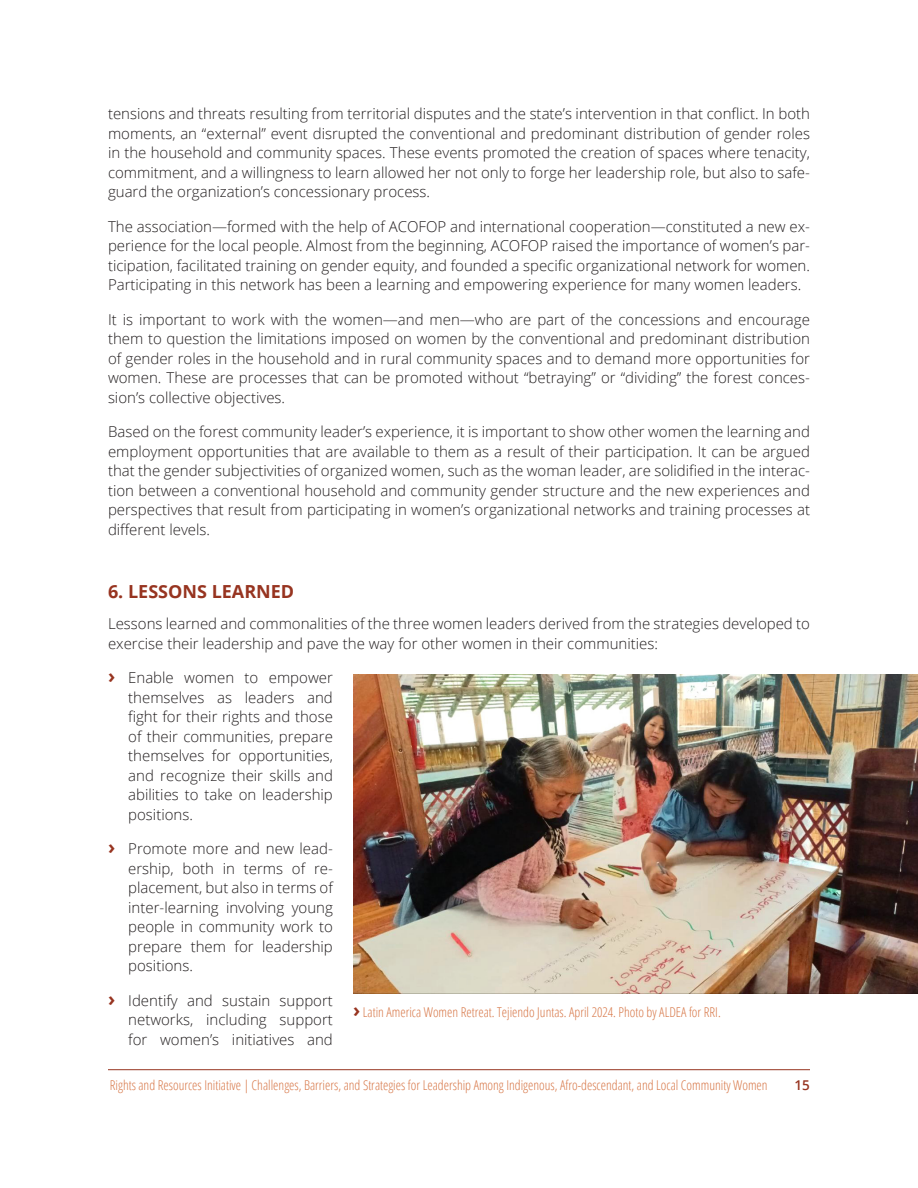
<style>
.page{position:relative;width:918px;height:1188px;background:#fff}
.page>*{position:absolute;margin:0;border:0;box-sizing:border-box;transform-origin:0 0}
.Heading_1{font:700 18px "Open Sans";color:#973420}
.Body{font:300 15px/19.5px "Open Sans";color:#231f20;text-align:justify}
.t1{font:300 condensed 13.5px "Open Sans";color:#d77646}
.t2{font:600 13.5px "Open Sans";color:#973420}
.s1{font-weight:700;font-size:19.5px;color:#973420}
.s2{font-weight:700;font-stretch:normal;font-size:19.5px;color:#973420}
</style>
<div class="page">
<hr style="left:108px;top:1069px;width:702px;height:1px;background:#973420">
<img style="left:354px;top:675px;width:564px;height:319px">
<p class="Body" style="left:108px;top:104px;width:704px">tensions and threats resulting from territorial disputes and the state’s intervention in that conflict. In both moments, an “external” event disrupted the conventional and predominant distribution of gender roles in the household and community spaces. These events promoted the creation of spaces where tenacity, commitment, and a willingness to learn allowed her not only to forge her leadership role, but also to safe&shy;guard the organization’s concessionary process.</p>
<p class="Body" style="left:108px;top:216px;width:704px">The association—formed with the help of ACOFOP and international cooperation—constituted a new ex&shy;perience for the local people. Almost from the beginning, ACOFOP raised the importance of women’s par&shy;ticipation, facilitated training on gender equity, and founded a specific organizational network for women.<br>Participating in this network has been a learning and empowering experience for many women leaders.</p>
<p class="Body" style="left:108px;top:309px;width:704px">It is important to work with the women—and men—who are part of the concessions and encourage them to question the limitations imposed on women by the conventional and predominant distribution of gender roles in the household and in rural community spaces and to demand more opportunities for women. These are processes that can be promoted without “betraying” or “dividing” the forest conces&shy;sion’s collective objectives.</p>
<p class="Body" style="left:108px;top:422px;width:704px">Based on the forest community leader’s experience, it is important to show other women the learning and employment opportunities that are available to them as a result of their participation. It can be argued that the gender subjectivities of organized women, such as the woman leader, are solidified in the interac&shy;tion between a conventional household and community gender structure and the new experiences and perspectives that result from participating in women’s organizational networks and training processes at different levels.</p>
<p class="Heading_1" style="left:108px;top:579px;width:188px">6. LESSONS LEARNED</p>
<p class="Body" style="left:108px;top:614px;width:704px">Lessons learned and commonalities of the three women leaders derived from the strategies developed to exercise their leadership and pave the way for other women in their communities:</p>
<p class="Body" style="left:128px;top:668px;width:206px;text-indent:-20px"><span class="s1">›</span> Enable women to empower themselves as leaders and fight for their rights and those of their communities, prepare themselves for opportunities, and recognize their skills and abilities to take on leadership positions.</p>
<p class="Body" style="left:128px;top:839px;width:206px;text-indent:-20px"><span class="s1">›</span> Promote more and new lead&shy;ership, both in terms of re&shy;placement, but also in terms of inter-learning involving young people in community work to prepare them for leadership positions.</p>
<p class="Body" style="left:128px;top:990px;width:206px;text-indent:-20px"><span class="s1">›</span> Identify and sustain support networks, including support for women’s initiatives and</p>
<p class="t1" style="left:353px;top:1003px;width:369px"><span class="s2">›</span> Latin America Women Retreat. Tejiendo Juntas. April 2024. Photo by ALDEA for RRI.</p>
<p class="t1" style="left:110px;top:1076px;width:659px">Rights and Resources Initiative | Challenges, Barriers, and Strategies for Leadership Among Indigenous, Afro-descendant, and Local Community Women</p>
<p class="t2" style="left:795px;top:1076px;width:17px">15</p>
</div>
